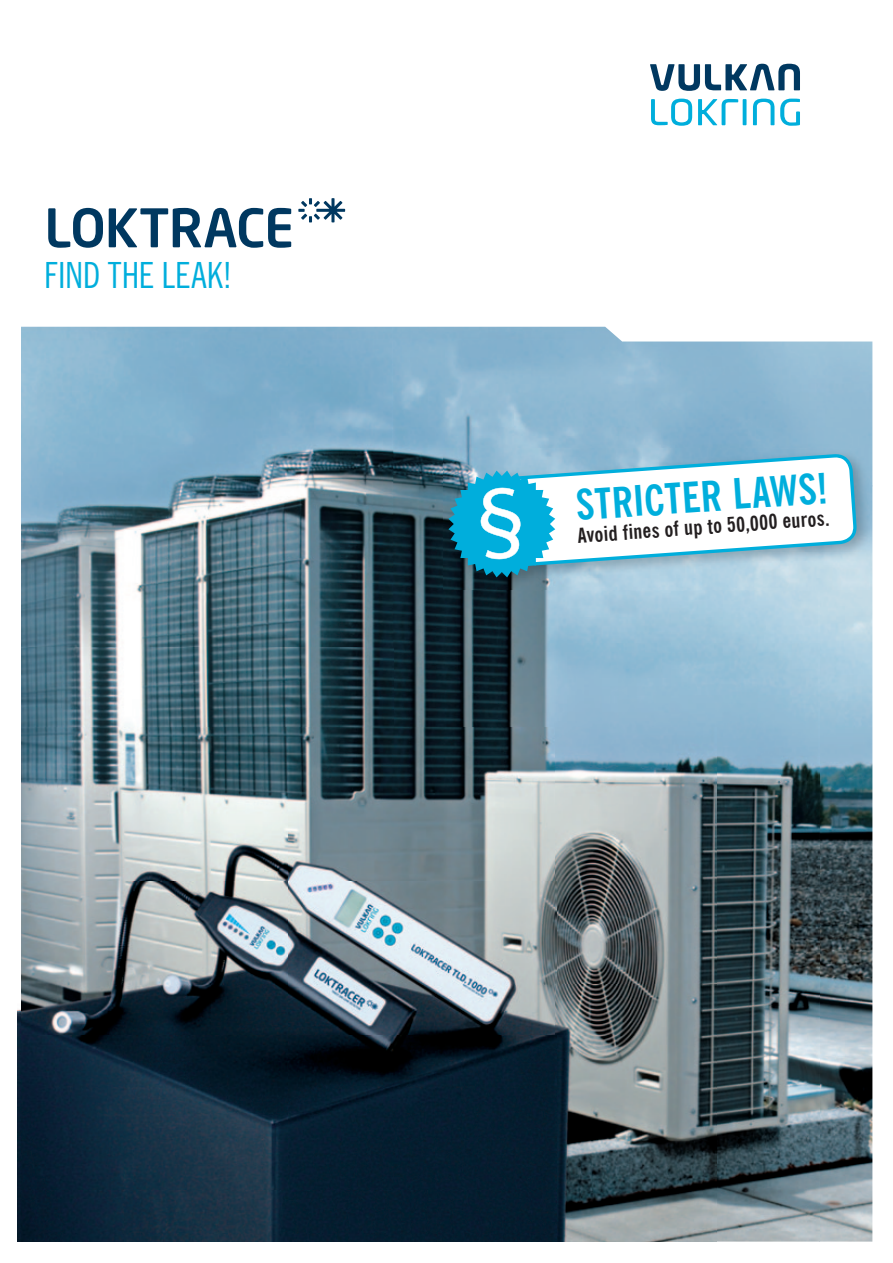
<style>
.page{position:relative;width:893px;height:1263px;background:#fff}
.page>*{position:absolute;margin:0;border:0;box-sizing:border-box;transform-origin:0 0}
.t1{font:500 52.5px "Neo Sans";letter-spacing:-.02em;color:#003860}
.t2{font:700 condensed 42px "News Gothic BT";color:#00aedc}
.t3{font:condensed 36px "News Gothic BT";letter-spacing:-.005em;color:#00aedc}
.t4{font:700 condensed 20.55px "News Gothic BT";color:#231f20}
</style>
<div class="page">
<img style="left:21px;top:341px;width:372px;height:387px">
<img style="left:393px;top:341px;width:479px;height:144px">
<img style="left:393px;top:485px;width:54px;height:243px">
<img style="left:820px;top:485px;width:52px;height:756px">
<img style="left:447px;top:589px;width:373px;height:167px">
<img style="left:716px;top:756px;width:104px;height:485px">
<img style="left:21px;top:1241px;width:693px;height:1px">
<svg style="left:298px;top:198px;width:47px;height:24px"></svg>
<img style="left:443px;top:449px;width:427px;height:140px">
<svg style="left:448px;top:454px;width:409px;height:123px"></svg>
<img style="left:18px;top:728px;width:698px;height:513px">
<svg style="left:21px;top:326px;width:601px;height:15px;background:#8cb6d0"></svg>
<svg style="left:753px;top:99px;width:21px;height:26px"></svg>
<hr style="left:743px;top:99px;width:3px;height:26px;background:#00aedc">
<svg style="left:650px;top:64px;width:150px;height:27px"></svg>
<svg style="left:651px;top:99px;width:41px;height:27px"></svg>
<svg style="left:698px;top:99px;width:40px;height:26px"></svg>
<svg style="left:780px;top:99px;width:20px;height:27px"></svg>
<h1 class="t1" style="left:44px;top:195px;width:252px">LOKTRACE</h1>
<h3 class="t3" style="left:44px;top:253px;width:189px">FIND THE LEAK!</h3>
<h2 class="t2" style="left:574px;top:480px;width:254px;rotate:-4deg">STRICTER LAWS!</h2>
<p class="t4" style="left:577px;top:523px;width:254px;rotate:-4deg">Avoid fines of up to 50,000 euros.</p>
</div>
